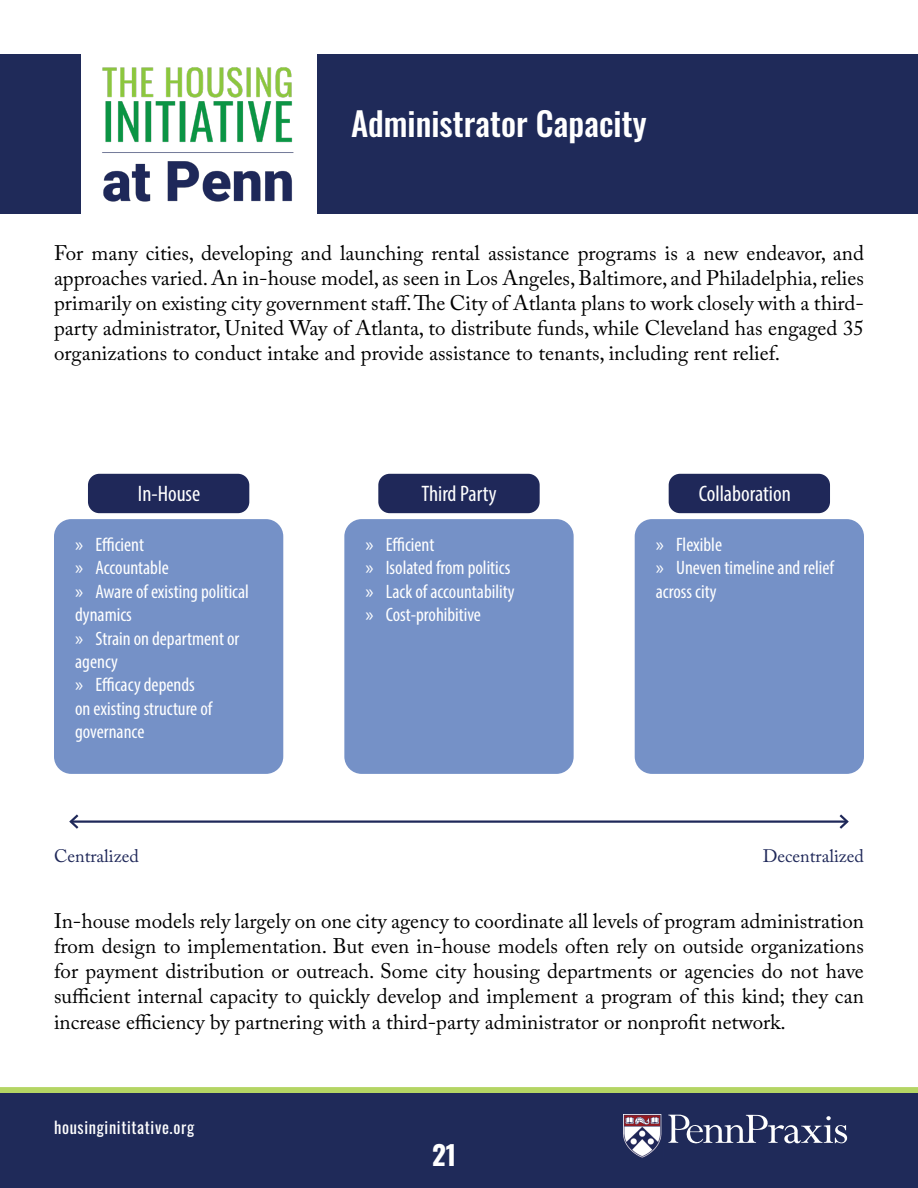
<style>
.page{position:relative;width:918px;height:1188px;background:#fff}
.page>*{position:absolute;margin:0;border:0;box-sizing:border-box;transform-origin:0 0}
.t1{font:500 33px "Oswald";color:#fff}
.t2{font:700 27px "Oswald";color:#fff}
.t3{font:condensed 22.5px "Myriad Pro";color:#fff}
.t4{font:21px/25.2px "Adobe Caslon Pro";color:#000;text-align:justify}
.t5{font:condensed 19.5px/23.4px "Myriad Pro";color:#fff}
.t6{font:18px "Adobe Caslon Pro";color:#1f2859}
.t7{font:16.5px "Oswald";letter-spacing:.04em;color:#fff}
.s1{font-stretch:normal}
</style>
<div class="page">
<div style="left:318px;top:54px;width:600px;height:160px;background:#1f2a59"></div>
<div style="left:0;top:54px;width:81px;height:160px;background:#1f2a59"></div>
<div style="left:0;top:1087px;width:918px;height:6px;background:#b4d564"></div>
<div style="left:0;top:1093px;width:918px;height:95px;background:#1f2a59"></div>
<img style="left:102px;top:67px;width:192px;height:135px">
<svg style="left:668px;top:1115px;width:179px;height:29px"></svg>
<img style="left:623px;top:1115px;width:39px;height:43px">
<hr style="left:71px;top:820px;width:776px;height:3px;background:#1f2859">
<svg style="left:69px;top:814px;width:12px;height:15px"></svg>
<svg style="left:837px;top:814px;width:12px;height:15px"></svg>
<div style="left:88px;top:474px;width:161px;height:39px;background:#1f2859;border-radius:11px"></div>
<div style="left:54px;top:519px;width:229px;height:255px;background:#7591c7;border-radius:17px"></div>
<div style="left:378px;top:474px;width:162px;height:39px;background:#1f2859;border-radius:11px"></div>
<div style="left:344px;top:519px;width:230px;height:255px;background:#7591c7;border-radius:17px"></div>
<div style="left:669px;top:474px;width:161px;height:39px;background:#1f2859;border-radius:11px"></div>
<div style="left:635px;top:519px;width:229px;height:255px;background:#7591c7;border-radius:17px"></div>
<h1 class="t1" style="left:351px;top:106px;width:297px">Administrator Capacity</h1>
<p class="t4" style="left:54px;top:240px;width:812px">For many cities, developing and launching rental assistance programs is a new endeavor, and approaches varied. An in-house model, as seen in Los Angeles, Baltimore, and Philadelphia, relies primarily on existing city government staff. The City of Atlanta plans to work closely with a third&shy;party administrator, United Way of Atlanta, to distribute funds, while Cleveland has engaged 35 organizations to conduct intake and provide assistance to tenants, including rent relief.</p>
<p class="t3" style="left:138px;top:480px;width:64px">In-House</p>
<p class="t5" style="left:75px;top:533px;width:175px"><span class="s1">»</span> Efficient<br><span class="s1">»</span> Accountable<br><span class="s1">»</span> Aware of existing political dynamics<br><span class="s1">»</span> Strain on department or agency<br><span class="s1">»</span> Efficacy depends<br>on existing structure of governance</p>
<p class="t3" style="left:421px;top:480px;width:77px">Third Party</p>
<p class="t5" style="left:366px;top:533px;width:151px"><span class="s1">»</span> Efficient<br><span class="s1">»</span> Isolated from politics <span class="s1">»</span> Lack of accountability <span class="s1">»</span> Cost-prohibitive</p>
<p class="t3" style="left:699px;top:480px;width:94px">Collaboration</p>
<p class="t5" style="left:656px;top:533px;width:180px"><span class="s1">»</span> Flexible<br><span class="s1">»</span> Uneven timeline and relief across city</p>
<p class="t6" style="left:54px;top:845px;width:86px">Centralized</p>
<p class="t6" style="left:763px;top:845px;width:103px">Decentralized</p>
<p class="t4" style="left:54px;top:908px;width:812px">In-house models rely largely on one city agency to coordinate all levels of program administration from design to implementation. But even in-house models often rely on outside organizations for payment distribution or outreach. Some city housing departments or agencies do not have sufficient internal capacity to quickly develop and implement a program of this kind; they can increase efficiency by partnering with a third-party administrator or nonprofit network.</p>
<p class="t7" style="left:54px;top:1113px;width:142px">housinginititative.org</p>
<p class="t2" style="left:432px;top:1141px;width:26px">21</p>
</div>
